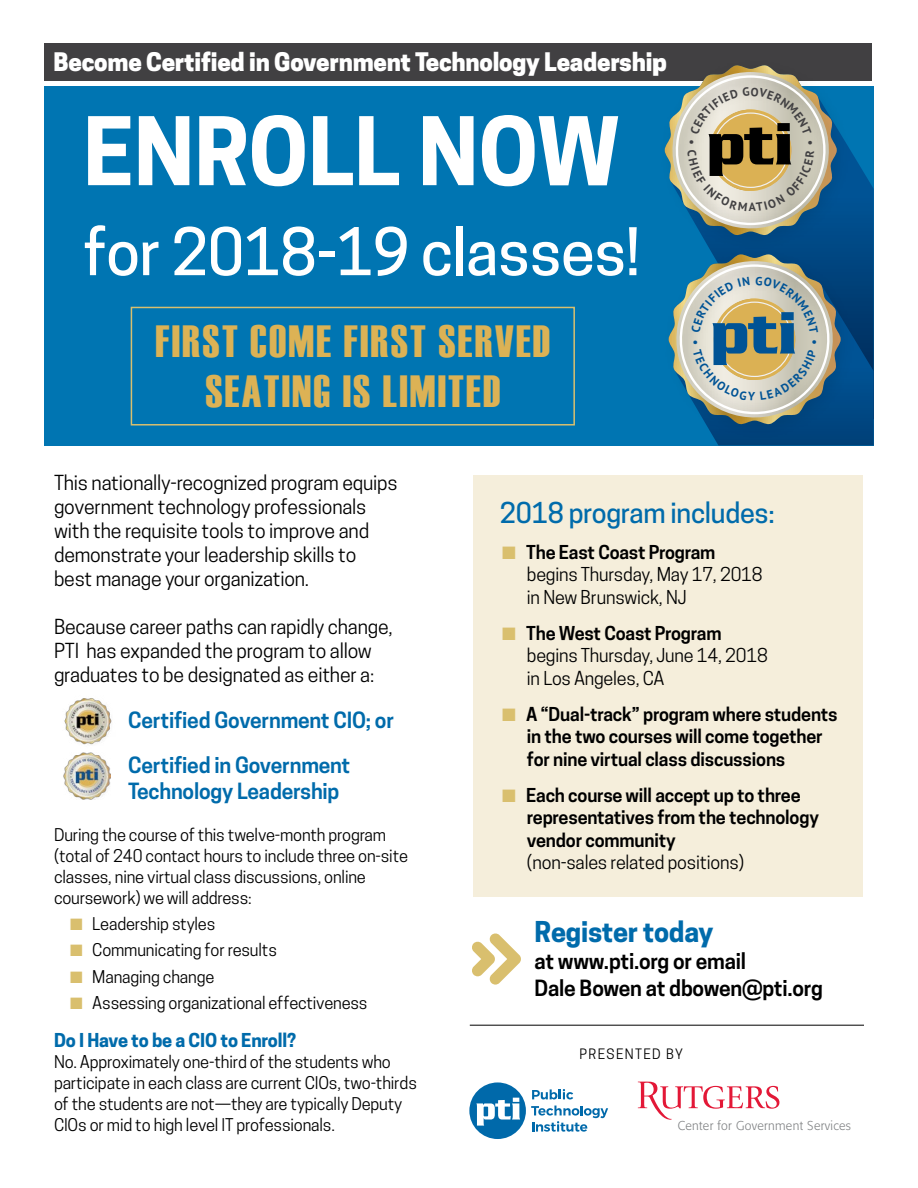
<style>
.page{position:relative;width:918px;height:1188px;background:#fff}
.page>*{position:absolute;margin:0;border:0;box-sizing:border-box;transform-origin:0 0}
.new_body{font:700 88.5px "Cooper Hewitt";color:#fff}
.new_body-2{font:500 61.5px "Cooper Hewitt";letter-spacing:-.01em;color:#fff}
.t1{font:45px "Haettenschweiler";letter-spacing:.05em;color:#dcb255}
.subhead{font:500 27px "Cooper Hewitt";letter-spacing:-.01em;color:#006bab}
.new_body-3{font:700 27px "Cooper Hewitt";letter-spacing:-.01em;color:#006bab}
.subhead-2{font:800 24px "Cooper Hewitt";letter-spacing:-.01em;color:#fff}
.new_body-4{font:600 21px/25.5px "Cooper Hewitt";letter-spacing:-.01em;color:#006bab}
.new_body-5{font:600 21px/27px "Cooper Hewitt";letter-spacing:-.01em;color:#000}
.new_body-6{font:19.5px/24px "Cooper Hewitt";letter-spacing:-.01em;color:#000}
.t2{font:600 18px/22.5px "Cooper Hewitt";letter-spacing:-.01em;color:#000}
.t3{font:18px/22.5px "Cooper Hewitt";letter-spacing:-.01em;color:#000}
.subhead-3{font:700 18px "Cooper Hewitt";letter-spacing:-.01em;color:#006bab}
.new_body-7{font:16.5px/21px "Cooper Hewitt";letter-spacing:-.01em;color:#000}
.new_body-8{font:13.5px "Cooper Hewitt";letter-spacing:.1em;color:#000}
.t4{font:300 12.75px "Formata BQ";letter-spacing:.025em;color:#7f8183}
.s1{color:#d9bf6e}
.s2{font-weight:600}
.s3{font-weight:400}
</style>
<div class="page">
<div style="left:44px;top:43px;width:828px;height:38px;background:#414042"></div>
<div style="left:44px;top:86px;width:830px;height:360px;background:#0075b2"></div>
<svg style="left:856px;top:160px;width:18px;height:94px"></svg>
<img style="left:664px;top:128px;width:192px;height:115px">
<div style="left:131px;top:307px;width:444px;height:119px;border:2px solid #d9bf6e"></div>
<img style="left:668px;top:243px;width:192px;height:99px">
<img style="left:64px;top:753px;width:46px;height:46px">
<div style="left:473px;top:475px;width:390px;height:421px;background:#f5eedb"></div>
<svg style="left:472px;top:933px;width:49px;height:52px"></svg>
<img style="left:64px;top:698px;width:48px;height:47px">
<div style="left:469px;top:1082px;width:57px;height:57px;background:#0069aa;border-radius:50%"></div>
<svg style="left:476px;top:1098px;width:44px;height:28px"></svg>
<svg style="left:532px;top:1089px;width:41px;height:10px"></svg>
<svg style="left:531px;top:1106px;width:77px;height:26px"></svg>
<svg style="left:638px;top:1082px;width:141px;height:38px"></svg>
<hr style="left:470px;top:1025px;width:394px;height:1px;background:#000">
<svg style="left:665px;top:65px;width:172px;height:171px"></svg>
<svg style="left:669px;top:254px;width:205px;height:192px;background:#6c8d99"></svg>
<p class="subhead-2" style="left:53px;top:48px;width:614px">Become Certified in Government Technology Leadership</p>
<p class="new_body" style="left:83px;top:100px;width:538px">ENROLL NOW</p>
<p class="new_body-2" style="left:83px;top:216px;width:558px">for 2018-19 classes!</p>
<p class="t1" style="left:155px;top:316px;width:396px">FIRST COME FIRST SERVED</p>
<p class="t1" style="left:205px;top:365px;width:296px">SEATING IS LIMITED</p>
<p class="new_body-6" style="left:54px;top:471px;width:345px">This nationally-recognized program equips government technology professionals with the requisite tools to improve and demonstrate your leadership skills to best manage your organization.</p>
<p class="new_body-6" style="left:54px;top:615px;width:340px">Because career paths can rapidly change,<br>PTI has expanded the program to allow graduates to be designated as either a:</p>
<p class="new_body-4" style="left:128px;top:707px;width:267px">Certified Government CIO; or</p>
<p class="new_body-4" style="left:128px;top:753px;width:224px">Certified in Government<br>Technology Leadership</p>
<p class="new_body-7" style="left:54px;top:824px;width:356px">During the course of this twelve-month program (total of 240 contact hours to include three on-site classes, nine virtual class discussions, online coursework) we will address:</p>
<p class="new_body-7" style="left:70px;top:913px;width:147px"><span class="s1">■</span> Leadership styles</p>
<p class="new_body-7" style="left:70px;top:940px;width:208px"><span class="s1">■</span> Communicating for results</p>
<p class="new_body-7" style="left:70px;top:966px;width:146px"><span class="s1">■</span> Managing change</p>
<p class="new_body-7" style="left:70px;top:992px;width:299px"><span class="s1">■</span> Assessing organizational effectiveness</p>
<p class="subhead-3" style="left:54px;top:1030px;width:243px">Do I Have to be a CIO to Enroll?</p>
<p class="new_body-7" style="left:54px;top:1051px;width:365px">No. Approximately one-third of the students who participate in each class are current CIOs, two-thirds of the students are not—they are typically Deputy CIOs or mid to high level IT professionals.</p>
<p class="subhead" style="left:500px;top:497px;width:276px">2018 program includes:</p>
<p class="t3" style="left:527px;top:541px;width:237px;text-indent:-25px"><span class="s1">■</span> <span class="s2">The East Coast Program </span>begins Thursday, May 17, 2018 in New Brunswick, NJ</p>
<p class="t3" style="left:527px;top:622px;width:243px;text-indent:-25px"><span class="s1">■</span> <span class="s2">The West Coast Program </span>begins Thursday, June 14, 2018 in Los Angeles, CA</p>
<p class="t2" style="left:527px;top:703px;width:312px;text-indent:-25px"><span class="s1">■</span> A “Dual-track” program where students in the two courses will come together for nine virtual class discussions</p>
<p class="t2" style="left:527px;top:784px;width:294px;text-indent:-25px"><span class="s1">■</span> Each course will accept up to three representatives from the technology vendor community<br><span class="s3">(non-sales related positions)</span></p>
<p class="new_body-3" style="left:535px;top:916px;width:180px">Register today</p>
<p class="new_body-5" style="left:535px;top:948px;width:290px">at www.pti.org or email<br>Dale Bowen at dbowen@pti.org</p>
<p class="new_body-8" style="left:580px;top:1046px;width:105px">PRESENTED BY</p>
<p class="t4" style="left:678px;top:1118px;width:175px">Center for Government Services</p>
</div>
